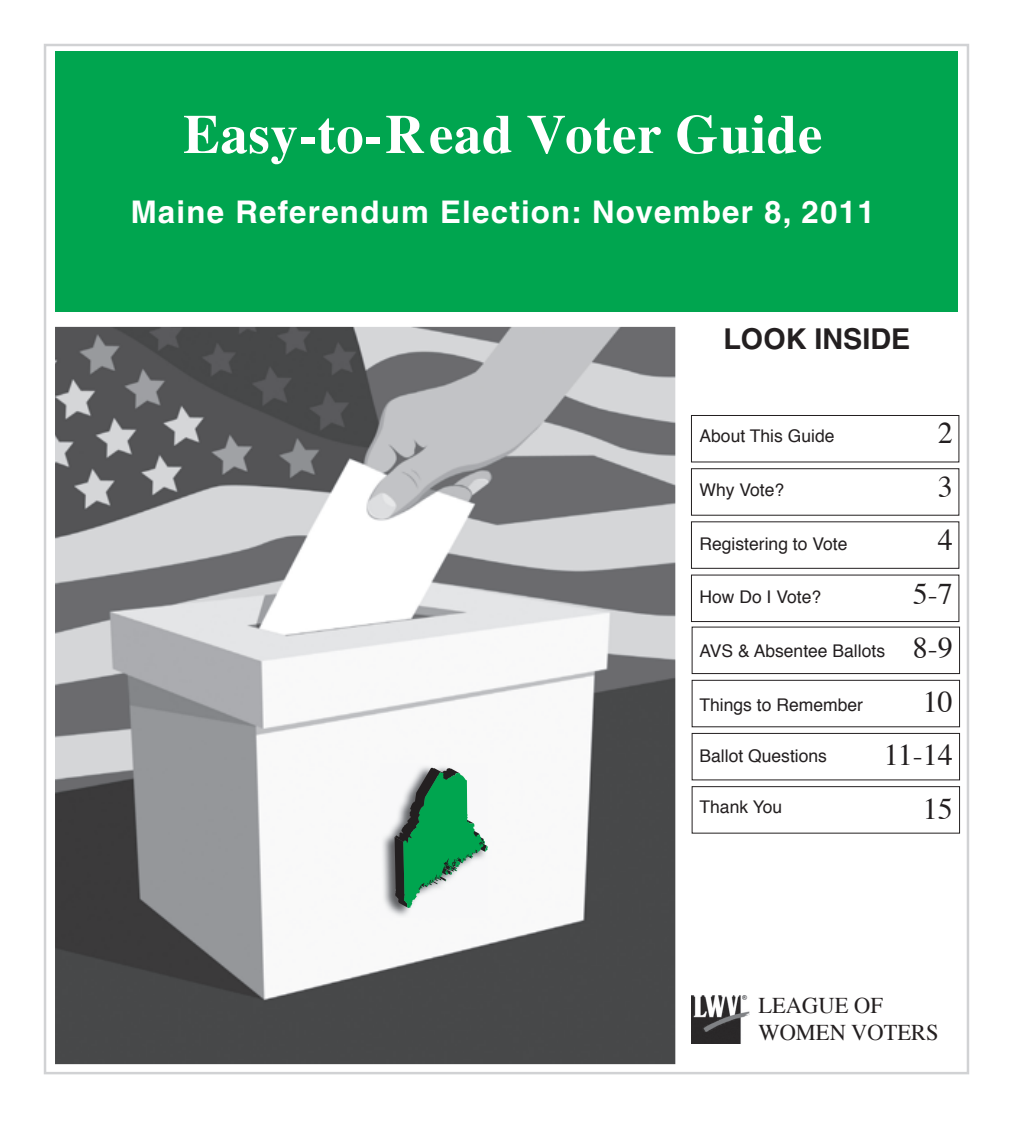
<style>
.page{position:relative;width:1013px;height:1125px;background:#fff}
.page>*{position:absolute;margin:0;border:0;box-sizing:border-box;transform-origin:0 0}
.t1{font:700 55px "Times";letter-spacing:.01em;color:#fff}
.t2{font:700 31.25px "Helvetica";letter-spacing:.04em;color:#fff}
.t3{font:30px/53.8px "Times";color:#231f20;text-align:right}
.t4{font:700 28.75px "Helvetica";color:#231f20}
.t5{font:22.5px/27px "Times";color:#231f20}
.t6{font:17.5px "Helvetica";color:#231f20}
</style>
<div class="page">
<div style="left:55px;top:51px;width:903px;height:261px;background:#00a54f"></div>
<img style="left:55px;top:327px;width:620px;height:737px">
<img style="left:380px;top:763px;width:107px;height:154px">
<svg style="left:394px;top:768px;width:94px;height:140px"></svg>
<svg style="left:691px;top:415px;width:268px;height:418px"></svg>
<img style="left:692px;top:996px;width:57px;height:48px">
<h1 class="t1" style="left:183px;top:102px;width:640px">Easy-to-Read Voter Guide</h1>
<h2 class="t2" style="left:131px;top:193px;width:745px">Maine Referendum Election: November 8, 2011</h2>
<h3 class="t4" style="left:723px;top:321px;width:188px">LOOK INSIDE</h3>
<h3 class="t3" style="left:883px;top:408px;width:70px">2<br>3<br>4<br>5-7<br>8-9<br>10<br>11-14<br>15</h3>
<p class="t6" style="left:699px;top:429px;width:136px">About This Guide</p>
<p class="t6" style="left:699px;top:482px;width:86px">Why Vote?</p>
<p class="t6" style="left:699px;top:536px;width:149px">Registering to Vote</p>
<p class="t6" style="left:699px;top:590px;width:123px">How Do I Vote?</p>
<p class="t6" style="left:699px;top:644px;width:187px">AVS &amp; Absentee Ballots</p>
<p class="t6" style="left:699px;top:697px;width:165px">Things to Remember</p>
<p class="t6" style="left:699px;top:749px;width:129px">Ballot Questions</p>
<p class="t6" style="left:699px;top:800px;width:84px">Thank You</p>
<p class="t5" style="left:758px;top:993px;width:182px">LEAGUE OF<br>WOMEN VOTERS</p>
</div>
